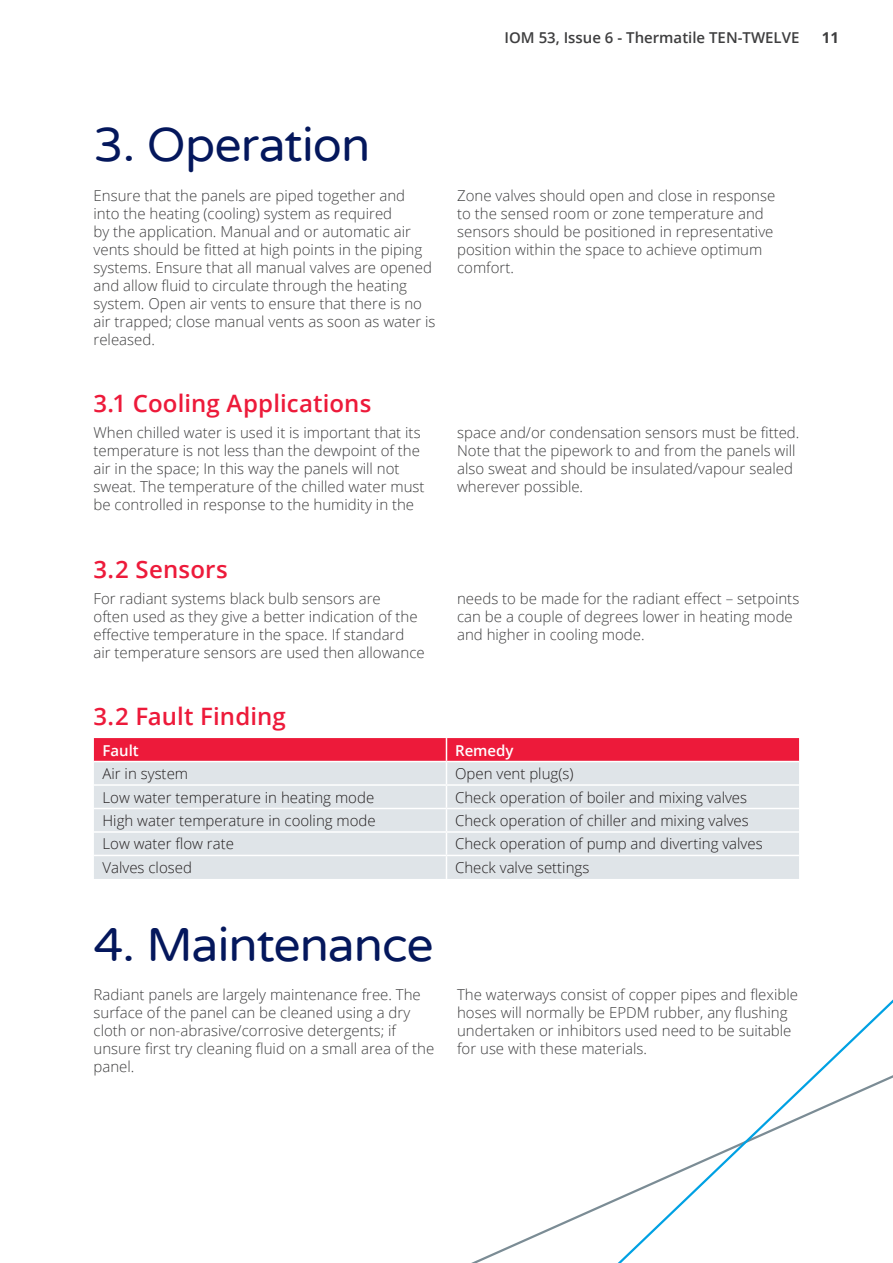
<style>
.page{position:relative;width:893px;height:1263px;background:#fff}
.page>*{position:absolute;margin:0;border:0;box-sizing:border-box;transform-origin:0 0}
.t1{font:48px "Varela Round";letter-spacing:-.02em;color:#04175c}
.t2{font:600 24px "Open Sans";letter-spacing:.005em;color:#ed1a3a}
.t3{font:300 15px/18px "Open Sans";color:#3e3e3f}
.t4{font:300 15px "Open Sans";color:#231f20}
.t5{font:600 15px "Open Sans";color:#3e3e3f}
.t6{font:600 15px "Open Sans";color:#fff}
.t7{font:700 15px "Open Sans";color:#3e3e3f}
</style>
<div class="page">
<svg style="left:522px;top:999px;width:371px;height:264px"></svg>
<svg style="left:94px;top:738px;width:705px;height:141px"></svg>
<p class="t5" style="left:505px;top:28px;width:296px">IOM 53, Issue 6 - Thermatile TEN-TWELVE</p>
<p class="t7" style="left:822px;top:27px;width:19px">11</p>
<h1 class="t1" style="left:94px;top:117px;width:278px">3. Operation</h1>
<p class="t3" style="left:94px;top:186px;width:343px">Ensure that the panels are piped together and<br>into the heating (cooling) system as required<br>by the application. Manual and or automatic air vents should be fitted at high points in the piping systems. Ensure that all manual valves are opened and allow fluid to circulate through the heating system. Open air vents to ensure that there is no air trapped; close manual vents as soon as water is released.</p>
<p class="t3" style="left:457px;top:186px;width:320px">Zone valves should open and close in response to the sensed room or zone temperature and sensors should be positioned in representative position within the space to achieve optimum comfort.</p>
<h2 class="t2" style="left:94px;top:387px;width:279px">3.1 Cooling Applications</h2>
<p class="t3" style="left:94px;top:423px;width:332px">When chilled water is used it is important that its temperature is not less than the dewpoint of the air in the space; In this way the panels will not sweat. The temperature of the chilled water must be controlled in response to the humidity in the</p>
<p class="t3" style="left:457px;top:423px;width:344px">space and/or condensation sensors must be fitted.<br>Note that the pipework to and from the panels will also sweat and should be insulated/vapour sealed wherever possible.</p>
<h2 class="t2" style="left:94px;top:552px;width:136px">3.2 Sensors</h2>
<p class="t3" style="left:94px;top:589px;width:333px">For radiant systems black bulb sensors are<br>often used as they give a better indication of the effective temperature in the space. If standard air temperature sensors are used then allowance</p>
<p class="t3" style="left:457px;top:589px;width:344px">needs to be made for the radiant effect – setpoints can be a couple of degrees lower in heating mode and higher in cooling mode.</p>
<h2 class="t2" style="left:94px;top:700px;width:194px">3.2 Fault Finding</h2>
<p class="t6" style="left:103px;top:740px;width:38px">Fault</p>
<p class="t6" style="left:455px;top:740px;width:60px">Remedy</p>
<p class="t4" style="left:103px;top:763px;width:87px">Air in system</p>
<p class="t4" style="left:455px;top:763px;width:120px">Open vent plug(s)</p>
<p class="t4" style="left:103px;top:787px;width:273px">Low water temperature in heating mode</p>
<p class="t4" style="left:455px;top:787px;width:294px">Check operation of boiler and mixing valves</p>
<p class="t4" style="left:103px;top:810px;width:275px">High water temperature in cooling mode</p>
<p class="t4" style="left:455px;top:810px;width:295px">Check operation of chiller and mixing valves</p>
<p class="t4" style="left:103px;top:834px;width:133px">Low water flow rate</p>
<p class="t4" style="left:455px;top:834px;width:309px">Check operation of pump and diverting valves</p>
<p class="t4" style="left:103px;top:857px;width:91px">Valves closed</p>
<p class="t4" style="left:455px;top:857px;width:136px">Check valve settings</p>
<h1 class="t1" style="left:94px;top:917px;width:342px">4. Maintenance</h1>
<p class="t3" style="left:94px;top:985px;width:342px">Radiant panels are largely maintenance free. The surface of the panel can be cleaned using a dry cloth or non-abrasive/corrosive detergents; if unsure first try cleaning fluid on a small area of the panel.</p>
<p class="t3" style="left:457px;top:985px;width:342px">The waterways consist of copper pipes and flexible hoses will normally be EPDM rubber, any flushing undertaken or inhibitors used need to be suitable for use with these materials.</p>
</div>
